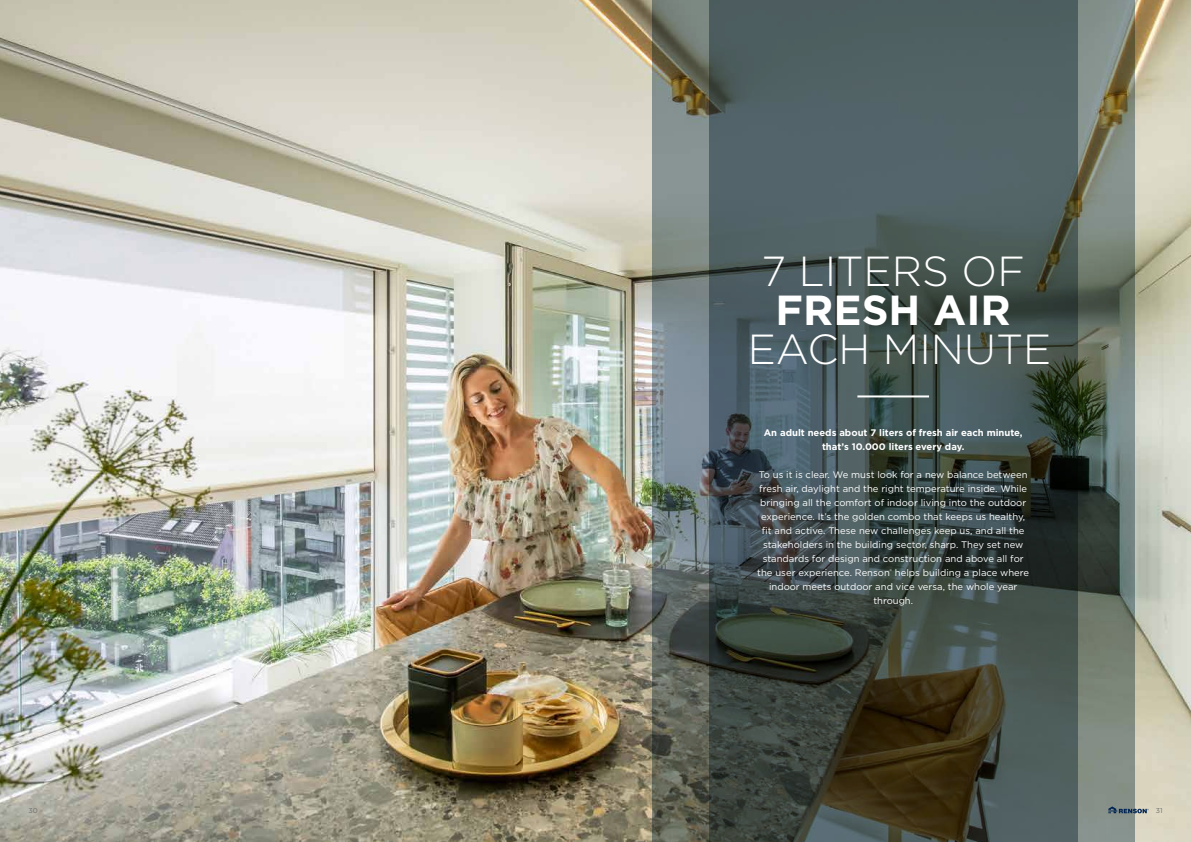
<style>
.page{position:relative;width:1191px;height:842px;background:#fff}
.page>*{position:absolute;margin:0;border:0;box-sizing:border-box;transform-origin:0 0}
.t1{font:300 42px "Gotham";color:#fff}
.t2{font:700 42px "Gotham";color:#fff}
.t3{font:9.5px/14px "Gotham";color:#fff;text-align:center}
.t4{font:700 9.5px/14px "Gotham";color:#fff;text-align:center}
.t5{font:7px "Gotham";color:#6d6e71}
</style>
<div class="page">
<img style="left:0;top:0;width:1191px;height:842px">
<svg style="left:652px;top:0;width:482px;height:842px;background:#6e7770"></svg>
<svg style="left:709px;top:0;width:368px;height:842px;background:#434f4d"></svg>
<hr style="left:857px;top:395px;width:72px;height:2px;background:#fff">
<svg style="left:1108px;top:806px;width:40px;height:7px"></svg>
<h1 class="t1" style="left:761px;top:248px;width:265px">7 LITERS OF</h1>
<h1 class="t2" style="left:775px;top:286px;width:237px">FRESH AIR</h1>
<h1 class="t1" style="left:747px;top:326px;width:305px">EACH MINUTE</h1>
<p class="t4" style="left:764px;top:425px;width:260px">An adult needs about 7 liters of fresh air each minute, that’s 10.000 liters every day.</p>
<p class="t3" style="left:757px;top:467px;width:273px">To us it is clear. We must look for a new balance between fresh air, daylight and the right temperature inside. While bringing all the comfort of indoor living into the outdoor experience. It’s the golden combo that keeps us healthy, fit and active. These new challenges keep us, and all the stakeholders in the building sector, sharp. They set new standards for design and construction and above all for the user experience. Renson<sup>®</sup> helps building a place where indoor meets outdoor and vice versa, the whole year through.</p>
<p class="t5" style="left:28px;top:806px;width:11px">30</p>
<p class="t5" style="left:1155px;top:806px;width:8px">31</p>
</div>
